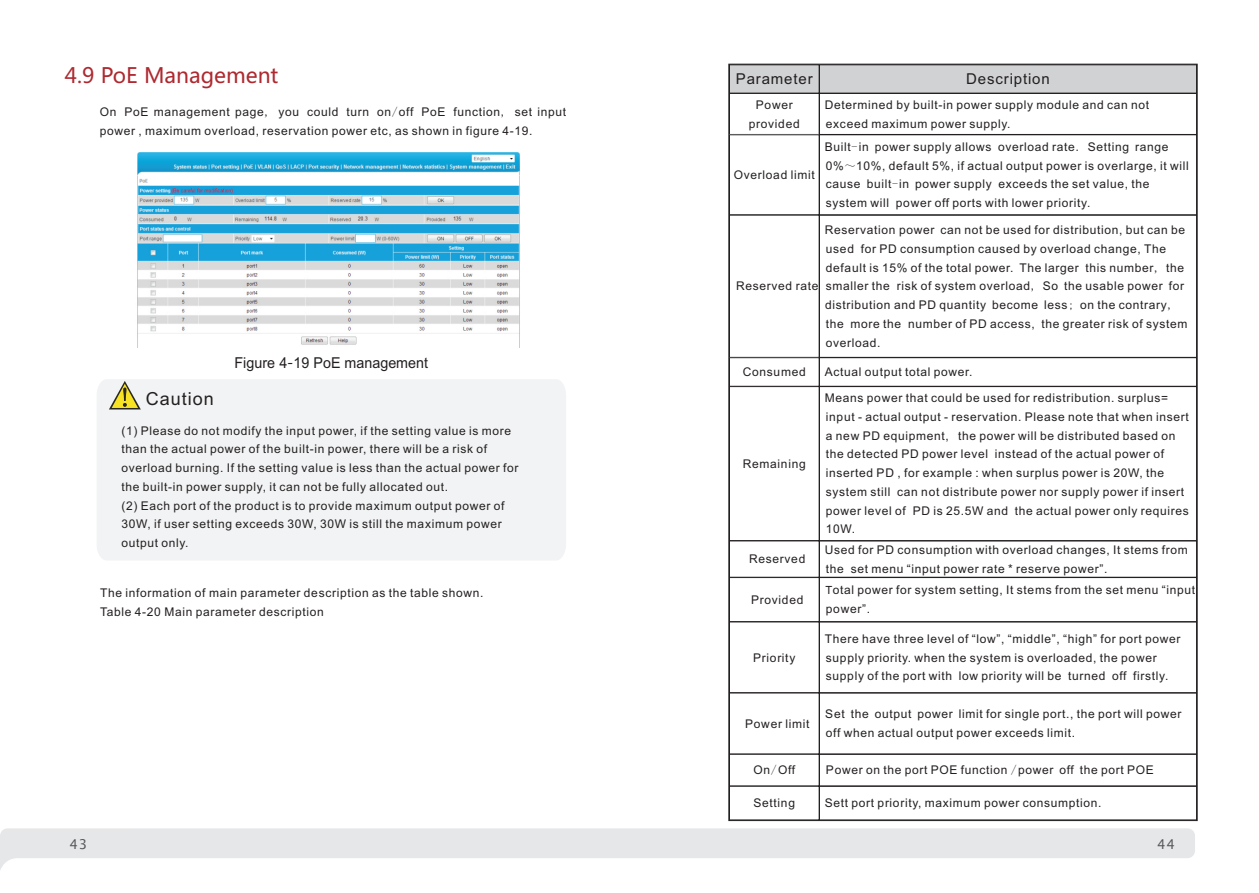
<style>
.page{position:relative;width:1259px;height:893px;background:#fff}
.page>*{position:absolute;margin:0;border:0;box-sizing:border-box;transform-origin:0 0}
.t1{font:21px "Microsoft Ya Hei";color:#ae2930}
.t2{font:18px "Arial";letter-spacing:.055em;color:#231f20}
.t3{font:15px "Arial";color:#231f20;scale:.95 1}
.t4{font:15px "Arial";letter-spacing:.055em;color:#231f20}
.t5{font:13.5px "Lucida Sans Unicode";color:#57585a}
.t6{font:12px/18.8px "Arial";letter-spacing:.055em;color:#231f20}
.s1{font-family:"Sim Sun"}
.s2{font-family:"Microsoft Ya Hei"}
.s3{font-size:11.25px}
</style>
<div class="page">
<svg style="left:0;top:828px;width:1195px;height:42px;fill:#e6e7e9"></svg>
<div style="left:729px;top:65px;width:90px;height:28px;background:#d1d2d4"></div>
<div style="left:819px;top:65px;width:377px;height:28px;background:#d1d2d4"></div>
<div style="left:729px;top:93px;width:90px;height:42px;border:1px solid #231f20"></div>
<div style="left:819px;top:93px;width:377px;height:42px;border:1px solid #231f20"></div>
<div style="left:729px;top:135px;width:90px;height:80px;border:1px solid #231f20"></div>
<div style="left:819px;top:135px;width:377px;height:80px;border:1px solid #231f20"></div>
<div style="left:819px;top:215px;width:377px;height:143px;border:1px solid #231f20"></div>
<div style="left:729px;top:386px;width:90px;height:155px;border:1px solid #231f20"></div>
<div style="left:819px;top:386px;width:377px;height:155px;border:1px solid #231f20"></div>
<div style="left:729px;top:577px;width:90px;height:45px;border:1px solid #231f20"></div>
<div style="left:819px;top:577px;width:377px;height:45px;border:1px solid #231f20"></div>
<div style="left:729px;top:622px;width:90px;height:71px;border:1px solid #231f20"></div>
<div style="left:819px;top:622px;width:377px;height:71px;border:1px solid #231f20"></div>
<div style="left:729px;top:754px;width:90px;height:32px;border:1px solid #231f20"></div>
<div style="left:819px;top:754px;width:377px;height:32px;border:1px solid #231f20"></div>
<div style="left:729px;top:786px;width:90px;height:34px;border:1px solid #231f20"></div>
<div style="left:819px;top:786px;width:377px;height:34px;border:1px solid #231f20"></div>
<div style="left:97px;top:379px;width:469px;height:181px;background:#f2f3f4"></div>
<svg style="left:109px;top:381px;width:32px;height:28px"></svg>
<img style="left:137px;top:152px;width:383px;height:195px">
<h1 class="t1" style="left:65px;top:66px;width:215px">4.9 PoE Management</h1>
<p class="t6" style="left:100px;top:103px;width:468px">On PoE management page<span class="s1">,</span> you could turn on<span class="s1">/</span>off PoE function<span class="s1">,</span> set input power , maximum overload, reservation power etc, as shown in figure 4-19.</p>
<h2 class="t2" style="left:146px;top:392px;width:70px">Caution</h2>
<p class="t3" style="left:234px;top:357px;width:205px">Figure 4<span class="s2">-</span>19 PoE management</p>
<p class="t6" style="left:121px;top:422px;width:398px">(1) Please do not modify the input power, if the setting value is more than the actual power of the built-in power, there will be a risk of overload burning. If the setting value is less than the actual power for the built-in power supply, it can not be fully allocated out.<br>(2) Each port of the product is to provide maximum output power of 30W, if user setting exceeds 30W, 30W is still the maximum power output only.</p>
<p class="t6" style="left:100px;top:584px;width:385px">The information of main parameter description as the table shown.<br>Table 4-20 Main parameter description</p>
<p class="t4" style="left:736px;top:73px;width:78px">Parameter</p>
<p class="t4" style="left:966px;top:73px;width:85px">Description</p>
<p class="t6" style="left:749px;top:96px;width:52px;text-align:center">Power provided</p>
<p class="t6" style="left:825px;top:96px;width:326px">Determined by built-in power supply module and can not exceed maximum power supply.</p>
<p class="t6" style="left:734px;top:166px;width:82px">Overload limit</p>
<p class="t6" style="left:825px;top:138px;width:365px">Built<span class="s1">-</span>in power supply allows overload rate<span class="s1">.</span> Setting range 0%<span class="s1">～</span>10%, default 5%, if actual output power is overlarge, it will cause built<span class="s1">-</span>in power supply exceeds the set value, the system will power off ports with lower priority.</p>
<p class="t6" style="left:825px;top:222px;width:364px">Reservation power can not be used for distribution, but can be used for PD consumption caused by overload change, The default is 15% of the total power. The larger this number<span class="s1">,</span> the smaller the risk of system overload<span class="s1">,</span> So the usable power for distribution and PD quantity become less<span class="s1">;</span> on the contrary<span class="s1">, </span>the more the number of PD access, the greater risk of system overload.</p>
<p class="t6" style="left:736px;top:278px;width:84px">Reserved rate</p>
<p class="t6" style="left:743px;top:364px;width:64px">Consumed</p>
<p class="t6" style="left:825px;top:364px;width:149px">Actual output total power.</p>
<p class="t6" style="left:743px;top:455px;width:64px">Remaining</p>
<p class="t6" style="left:825px;top:390px;width:365px">Means power that could be used for redistribution. surplus= input - actual output - reservation. Please note that when insert a new PD equipment, the power will be distributed based on the detected PD power level instead of the actual power of inserted PD , for example : when surplus power is 20W, the system still can not distribute power nor supply power if insert power level of PD is 25.5W and the actual power only requires 10W.</p>
<p class="t6" style="left:749px;top:551px;width:58px">Reserved</p>
<p class="t6" style="left:825px;top:541px;width:364px">Used for PD consumption with overload changes, It stems from the set menu “input power rate * reserve power”.</p>
<p class="t6" style="left:751px;top:591px;width:54px">Provided</p>
<p class="t6" style="left:825px;top:582px;width:371px"><span class="s3">T</span>otal power for system setting, It stems from the set menu “input power”.</p>
<p class="t6" style="left:753px;top:649px;width:44px">Priority</p>
<p class="t6" style="left:825px;top:630px;width:357px">There have three level of “low”, “middle”, “high” for port power supply priority. when the system is overloaded, the power supply of the port with low priority will be turned off firstly.</p>
<p class="t6" style="left:745px;top:715px;width:66px">Power limit</p>
<p class="t6" style="left:825px;top:706px;width:358px">Set the output power limit for single port., the port will power off when actual output power exceeds limit.</p>
<p class="t6" style="left:753px;top:762px;width:43px">On<span class="s1">/</span>Off</p>
<p class="t6" style="left:826px;top:762px;width:329px">Power on the port POE function <span class="s1">/</span>power off the port POE</p>
<p class="t6" style="left:753px;top:795px;width:43px">Setting</p>
<p class="t6" style="left:825px;top:795px;width:278px">Sett port priority, maximum power consumption.</p>
<p class="t5" style="left:69px;top:838px;width:19px">43</p>
<p class="t5" style="left:1157px;top:838px;width:19px">44</p>
</div>
